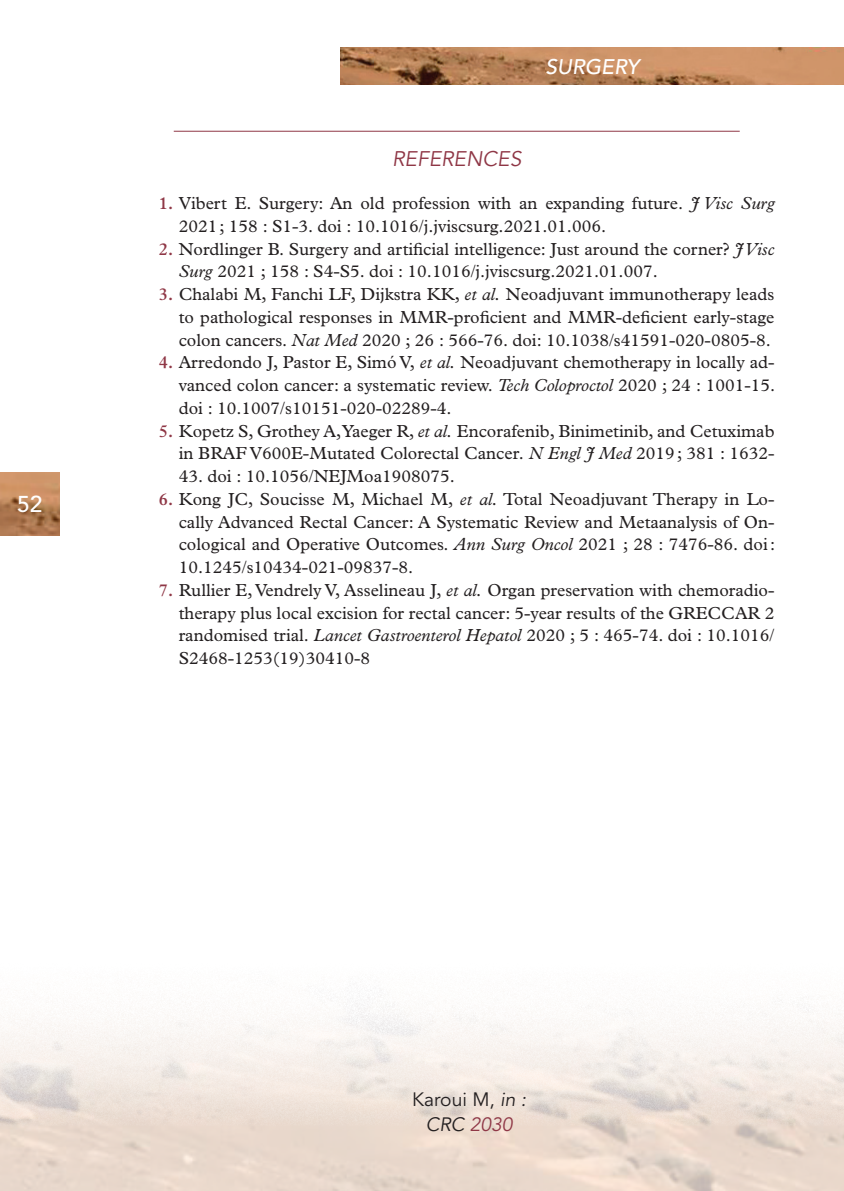
<style>
.page{position:relative;width:844px;height:1191px;background:#fff}
.page>*{position:absolute;margin:0;border:0;box-sizing:border-box;transform-origin:0 0}
.t1{font:500 22.75px "Avenir LT Std";color:#fff}
.t2{font:italic 21px "Avenir LT Std";color:#8f3746}
.t3{font:italic 500 21px "Avenir LT Std";color:#fff}
.t4{font:19.25px/24.5px "Avenir LT Std";color:#231f20;text-align:center}
.t5{font:17.5px/22.8px "Plantin Std";color:#231f20;text-align:justify}
.s1{font-weight:600;color:#8f3746}
.s2{font-style:italic}
.s3{font-style:italic;color:#8f3746}
</style>
<div class="page">
<img style="left:0;top:472px;width:60px;height:63px">
<img style="left:341px;top:47px;width:502px;height:37px">
<hr style="left:174px;top:131px;width:565px;height:1px;background:#8f3746">
<h1 class="t1" style="left:17px;top:491px;width:27px">52</h1>
<p class="t3" style="left:545px;top:54px;width:95px">SURGERY</p>
<p class="t2" style="left:392px;top:147px;width:131px">REFERENCES</p>
<p class="t5" style="left:179px;top:192px;width:597px;text-indent:-20px"><span class="s1">1.</span> Vibert E. Surgery: An old profession with an expanding future. <span class="s2">J Visc Surg<br></span>2021; 158 : S1-3. doi : 10.1016/j.jviscsurg.2021.01.006.</p>
<p class="t5" style="left:179px;top:237px;width:597px;text-indent:-20px"><span class="s1">2.</span> Nordlinger B. Surgery and artificial intelligence: Just around the corner? <span class="s2">J Visc<br>Surg</span> 2021 ; 158 : S4-S5. doi : 10.1016/j.jviscsurg.2021.01.007.</p>
<p class="t5" style="left:179px;top:283px;width:597px;text-indent:-20px"><span class="s1">3.</span> Chalabi M, Fanchi LF, Dijkstra KK, <span class="s2">et al.</span> Neoadjuvant immunotherapy leads to pathological responses in MMR-proficient and MMR-deficient early-stage colon cancers. <span class="s2">Nat Med</span> 2020 ; 26 : 566-76. doi: 10.1038/s41591-020-0805-8.</p>
<p class="t5" style="left:179px;top:351px;width:597px;text-indent:-20px"><span class="s1">4.</span> Arredondo J, Pastor E, Simó V, <span class="s2">et al.</span> Neoadjuvant chemotherapy in locally ad&shy;vanced colon cancer: a systematic review. <span class="s2">Tech Coloproctol</span> 2020 ; 24 : 1001-15. doi : 10.1007/s10151-020-02289-4.</p>
<p class="t5" style="left:159px;top:419px;width:617px;text-align:right"><span class="s1">5.</span> Kopetz S, Grothey A, Yaeger R, <span class="s2">et al.</span> Encorafenib, Binimetinib, and Cetuximab in BRAF V600E-Mutated Colorectal Cancer. <span class="s2">N Engl J Med</span> 2019; 381 : 1632-</p>
<p class="t5" style="left:179px;top:465px;width:278px">43. doi : 10.1056/NEJMoa1908075.</p>
<p class="t5" style="left:179px;top:488px;width:597px;text-indent:-20px"><span class="s1">6.</span> Kong JC, Soucisse M, Michael M, <span class="s2">et al.</span> Total Neoadjuvant Therapy in Lo&shy;cally Advanced Rectal Cancer: A Systematic Review and Metaanalysis of On&shy;cological and Operative Outcomes. <span class="s2">Ann Surg Oncol</span> 2021 ; 28 : 7476-86. doi:<br>10.1245/s10434-021-09837-8.</p>
<p class="t5" style="left:179px;top:579px;width:597px;text-indent:-20px"><span class="s1">7.</span> Rullier E, Vendrely V, Asselineau J, <span class="s2">et al.</span> Organ preservation with chemoradio&shy;therapy plus local excision for rectal cancer: 5-year results of the GRECCAR 2 randomised trial. <span class="s2">Lancet Gastroenterol Hepatol</span> 2020 ; 5 : 465-74. doi : 10.1016/ S2468-1253(19)30410-8</p>
<p class="t4" style="left:412px;top:1088px;width:116px">Karoui M , <span class="s2">IN :<br>CRC</span> <span class="s3">2030</span></p>
</div>
